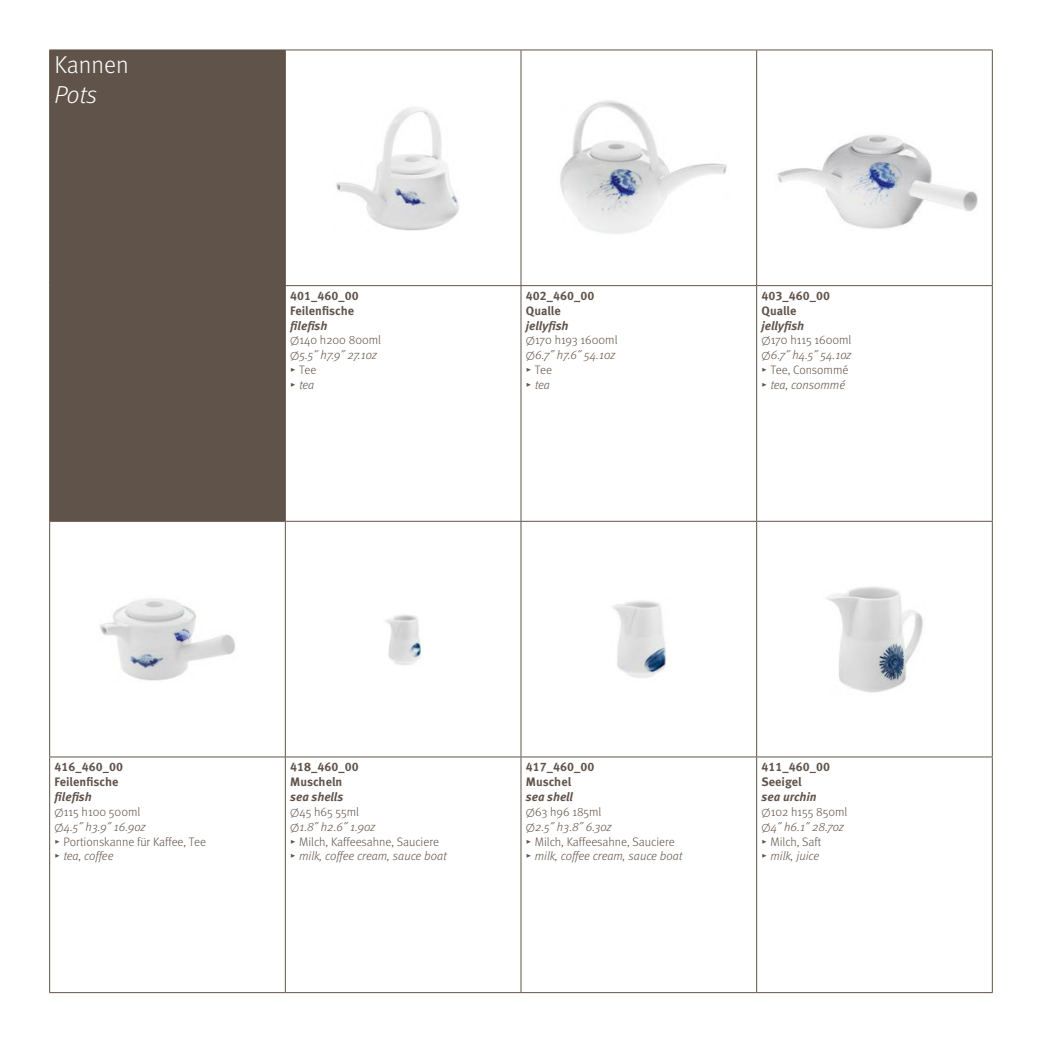
<style>
.page{position:relative;width:1042px;height:1042px;background:#fff}
.page>*{position:absolute;margin:0;border:0;box-sizing:border-box;transform-origin:0 0}
.t1{font:300 24.5px "Meta OT";color:#fff}
.t2{font:italic 300 24.5px "Meta HB";color:#fff}
.t3{font:italic 300 12.25px "Meta HC";color:#60534a}
.t4{font:300 12.25px "Meta OT";color:#60534a}
.t5{font:700 12.25px/14.9px "Meta Pro";color:#60534a}
.t6{font:italic 700 12.25px "Meta Pro";letter-spacing:-.005em;color:#60534a}
.s1{font-family:"Meta HB Light Special";font-weight:400}
.s2{font-family:"Meta HB Light Special";font-weight:400;font-style:normal}
.s3{font-family:"Meta Light Expert";font-weight:400}
.s4{font-family:"Meta Light Expert";font-weight:400;font-style:normal}
</style>
<div class="page">
<div style="left:50px;top:51px;width:235px;height:470px;background:#60534a"></div>
<hr style="left:49px;top:521px;width:236px;height:1px;background:#60534a">
<hr style="left:285px;top:521px;width:236px;height:1px;background:#60534a">
<hr style="left:521px;top:521px;width:235px;height:1px;background:#60534a">
<hr style="left:756px;top:521px;width:236px;height:1px;background:#60534a">
<hr style="left:49px;top:756px;width:236px;height:1px;background:#60534a">
<hr style="left:49px;top:757px;width:1px;height:235px;background:#60534a">
<hr style="left:285px;top:757px;width:1px;height:235px;background:#60534a">
<hr style="left:49px;top:992px;width:236px;height:1px;background:#60534a">
<hr style="left:521px;top:992px;width:235px;height:1px;background:#60534a">
<hr style="left:756px;top:992px;width:236px;height:1px;background:#60534a">
<hr style="left:49px;top:50px;width:236px;height:1px;background:#60534a">
<hr style="left:49px;top:50px;width:1px;height:236px;background:#60534a">
<hr style="left:285px;top:50px;width:236px;height:1px;background:#60534a">
<hr style="left:285px;top:50px;width:1px;height:235px;background:#60534a">
<hr style="left:521px;top:50px;width:235px;height:1px;background:#60534a">
<hr style="left:521px;top:50px;width:1px;height:235px;background:#60534a">
<hr style="left:756px;top:50px;width:236px;height:1px;background:#60534a">
<hr style="left:756px;top:50px;width:1px;height:235px;background:#60534a">
<hr style="left:992px;top:50px;width:1px;height:235px;background:#60534a">
<hr style="left:49px;top:286px;width:1px;height:235px;background:#60534a">
<hr style="left:285px;top:285px;width:236px;height:1px;background:#60534a">
<hr style="left:285px;top:286px;width:1px;height:235px;background:#60534a">
<hr style="left:521px;top:285px;width:235px;height:1px;background:#60534a">
<hr style="left:521px;top:286px;width:1px;height:235px;background:#60534a">
<hr style="left:756px;top:285px;width:236px;height:1px;background:#60534a">
<hr style="left:756px;top:286px;width:1px;height:235px;background:#60534a">
<hr style="left:992px;top:286px;width:1px;height:235px;background:#60534a">
<hr style="left:49px;top:522px;width:1px;height:234px;background:#60534a">
<hr style="left:285px;top:522px;width:1px;height:234px;background:#60534a">
<hr style="left:521px;top:522px;width:1px;height:234px;background:#60534a">
<hr style="left:756px;top:522px;width:1px;height:234px;background:#60534a">
<hr style="left:992px;top:522px;width:1px;height:234px;background:#60534a">
<hr style="left:285px;top:756px;width:236px;height:1px;background:#60534a">
<hr style="left:521px;top:756px;width:235px;height:1px;background:#60534a">
<hr style="left:521px;top:757px;width:1px;height:235px;background:#60534a">
<hr style="left:756px;top:756px;width:236px;height:1px;background:#60534a">
<hr style="left:756px;top:757px;width:1px;height:235px;background:#60534a">
<hr style="left:992px;top:757px;width:1px;height:235px;background:#60534a">
<hr style="left:285px;top:992px;width:236px;height:1px;background:#60534a">
<img style="left:336px;top:107px;width:123px;height:124px">
<img style="left:560px;top:100px;width:167px;height:134px">
<img style="left:777px;top:135px;width:201px;height:94px">
<img style="left:100px;top:598px;width:135px;height:83px">
<img style="left:385px;top:614px;width:37px;height:51px">
<img style="left:613px;top:600px;width:53px;height:78px">
<img style="left:826px;top:586px;width:97px;height:107px">
<h1 class="t1" style="left:55px;top:51px;width:76px">Kannen</h1>
<h1 class="t2" style="left:55px;top:81px;width:44px">Pots</h1>
<p class="t5" style="left:290px;top:287px;width:70px">401_460_00<br>Feilenfische</p>
<p class="t6" style="left:290px;top:316px;width:39px">filefish</p>
<p class="t4" style="left:290px;top:333px;width:92px"><span class="s1">O</span>140 h200 800ml</p>
<p class="t3" style="left:290px;top:348px;width:88px"><span class="s2">O</span>5.5˝ h7.9˝ 27.1oz</p>
<p class="t4" style="left:290px;top:363px;width:28px"><span class="s3">@</span> Tee</p>
<p class="t3" style="left:290px;top:378px;width:26px"><span class="s4">@</span> tea</p>
<p class="t5" style="left:526px;top:287px;width:70px">402_460_00<br>Qualle</p>
<p class="t6" style="left:526px;top:316px;width:44px">jellyfish</p>
<p class="t4" style="left:526px;top:333px;width:93px"><span class="s1">O</span>170 h193 1600ml</p>
<p class="t3" style="left:526px;top:348px;width:91px"><span class="s2">O</span>6.7˝ h7.6˝ 54.1oz</p>
<p class="t4" style="left:526px;top:363px;width:28px"><span class="s3">@</span> Tee</p>
<p class="t3" style="left:526px;top:378px;width:26px"><span class="s4">@</span> tea</p>
<p class="t5" style="left:761px;top:287px;width:70px">403_460_00<br>Qualle</p>
<p class="t6" style="left:761px;top:316px;width:44px">jellyfish</p>
<p class="t4" style="left:761px;top:333px;width:91px"><span class="s1">O</span>170 h115 1600ml</p>
<p class="t3" style="left:761px;top:348px;width:91px"><span class="s2">O</span>6.7˝ h4.5˝ 54.1oz</p>
<p class="t4" style="left:761px;top:363px;width:88px"><span class="s3">@</span> Tee, Consommé</p>
<p class="t3" style="left:761px;top:378px;width:85px"><span class="s4">@</span> tea, consommé</p>
<p class="t5" style="left:55px;top:759px;width:70px">416_460_00<br>Feilenfische</p>
<p class="t6" style="left:55px;top:787px;width:39px">filefish</p>
<p class="t4" style="left:55px;top:804px;width:87px"><span class="s1">O</span>115 h100 500ml</p>
<p class="t3" style="left:55px;top:819px;width:93px"><span class="s2">O</span>4.5˝ h3.9˝ 16.9oz</p>
<p class="t4" style="left:55px;top:834px;width:153px"><span class="s3">@</span> Portionskanne für Kaffee, Tee</p>
<p class="t3" style="left:55px;top:849px;width:60px"><span class="s4">@</span> tea, coffee</p>
<p class="t5" style="left:290px;top:759px;width:70px">418_460_00<br>Muscheln</p>
<p class="t6" style="left:290px;top:787px;width:55px">sea shells</p>
<p class="t4" style="left:290px;top:804px;width:70px"><span class="s1">O</span>45 h65 55ml</p>
<p class="t3" style="left:290px;top:819px;width:86px"><span class="s2">O</span>1.8˝ h2.6˝ 1.9oz</p>
<p class="t4" style="left:290px;top:834px;width:150px"><span class="s3">@</span> Milch, Kaffeesahne, Sauciere</p>
<p class="t3" style="left:290px;top:849px;width:158px"><span class="s4">@</span> milk, coffee cream, sauce boat</p>
<p class="t5" style="left:526px;top:759px;width:70px">417_460_00<br>Muschel</p>
<p class="t6" style="left:526px;top:787px;width:49px">sea shell</p>
<p class="t4" style="left:526px;top:804px;width:77px"><span class="s1">O</span>63 h96 185ml</p>
<p class="t3" style="left:526px;top:819px;width:87px"><span class="s2">O</span>2.5˝ h3.8˝ 6.3oz</p>
<p class="t4" style="left:526px;top:834px;width:150px"><span class="s3">@</span> Milch, Kaffeesahne, Sauciere</p>
<p class="t3" style="left:526px;top:849px;width:158px"><span class="s4">@</span> milk, coffee cream, sauce boat</p>
<p class="t5" style="left:761px;top:759px;width:70px">411_460_00<br>Seeigel</p>
<p class="t6" style="left:761px;top:787px;width:57px">sea urchin</p>
<p class="t4" style="left:761px;top:804px;width:87px"><span class="s1">O</span>102 h155 850ml</p>
<p class="t3" style="left:761px;top:819px;width:84px"><span class="s2">O</span>4˝ h6.1˝ 28.7oz</p>
<p class="t4" style="left:761px;top:834px;width:61px"><span class="s3">@</span> Milch, Saft</p>
<p class="t3" style="left:761px;top:849px;width:59px"><span class="s4">@</span> milk, juice</p>
</div>
